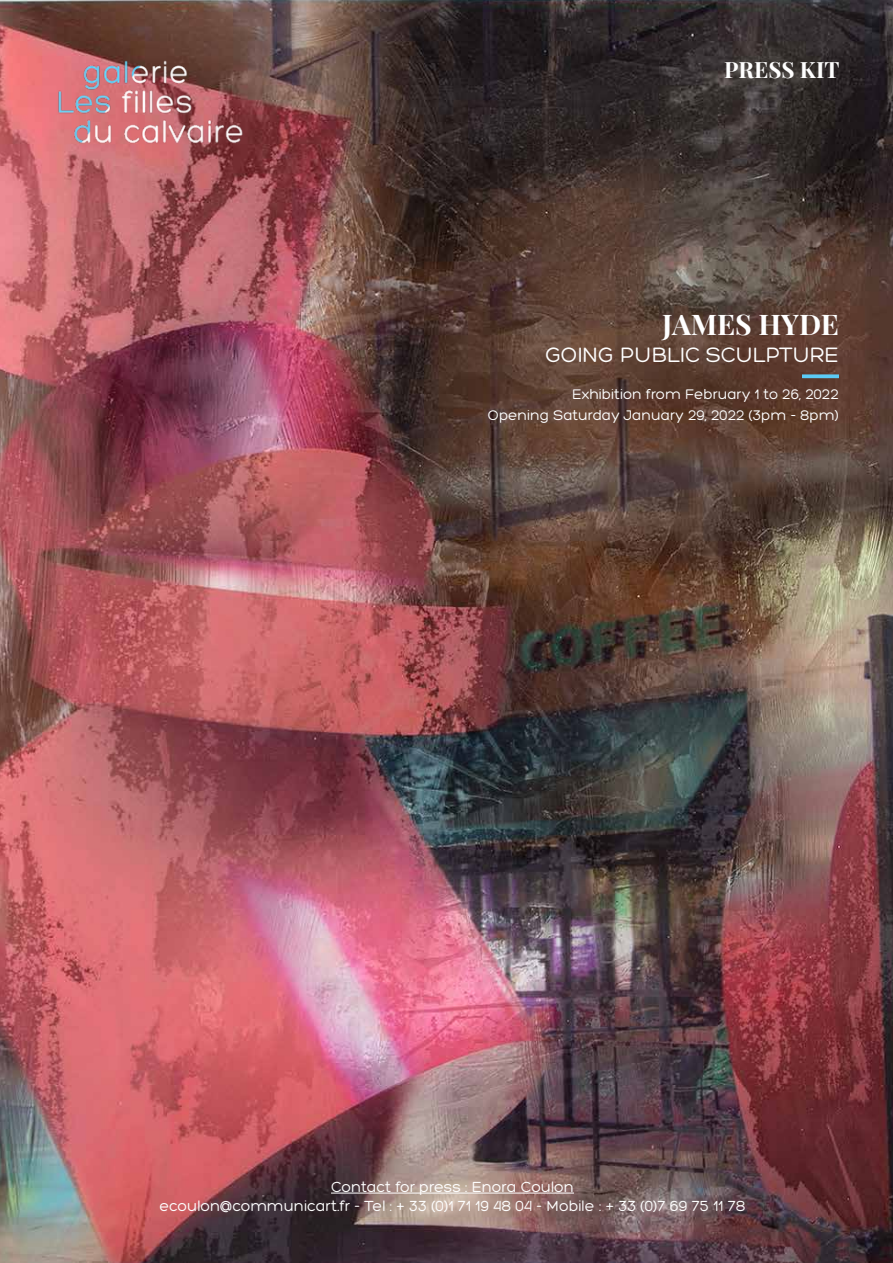
<style>
.page{position:relative;width:893px;height:1263px;background:#fff}
.page>*{position:absolute;margin:0;border:0;box-sizing:border-box;transform-origin:0 0}
.t1{font:700 28.5px "Playfair Display";color:#fff}
.t2{font:22.5px "Hero";color:#fff}
.t3{font:700 22.5px "Playfair Display";color:#fff}
.t4{font:15.75px/18.9px "Hero";color:#fff;text-align:center}
.t5{font:15px/21px "Hero";color:#fff;text-align:right}
</style>
<div class="page">
<img style="left:0;top:0;width:893px;height:1263px">
<svg style="left:802px;top:374px;width:37px;height:4px"></svg>
<img style="left:54px;top:54px;width:192px;height:95px">
<hr style="left:331px;top:1193px;width:243px;height:1px;background:#fff">
<h2 class="t3" style="left:724px;top:52px;width:117px">PRESS KIT</h2>
<h1 class="t1" style="left:662px;top:302px;width:178px">JAMES HYDE</h1>
<h2 class="t2" style="left:545px;top:342px;width:295px">GOING PUBLIC SCULPTURE</h2>
<p class="t5" style="left:488px;top:384px;width:353px">Exhibition from February 1 to 26, 2022<br>Opening Saturday January 29, 2022 (3pm - 8pm)</p>
<p class="t4" style="left:159px;top:1177px;width:588px">Contact for press : Enora Coulon<br>ecoulon@communicart.fr - Tel : + 33 (0)1 71 19 48 04 - Mobile : + 33 (0)7 69 75 11 78</p>
</div>
